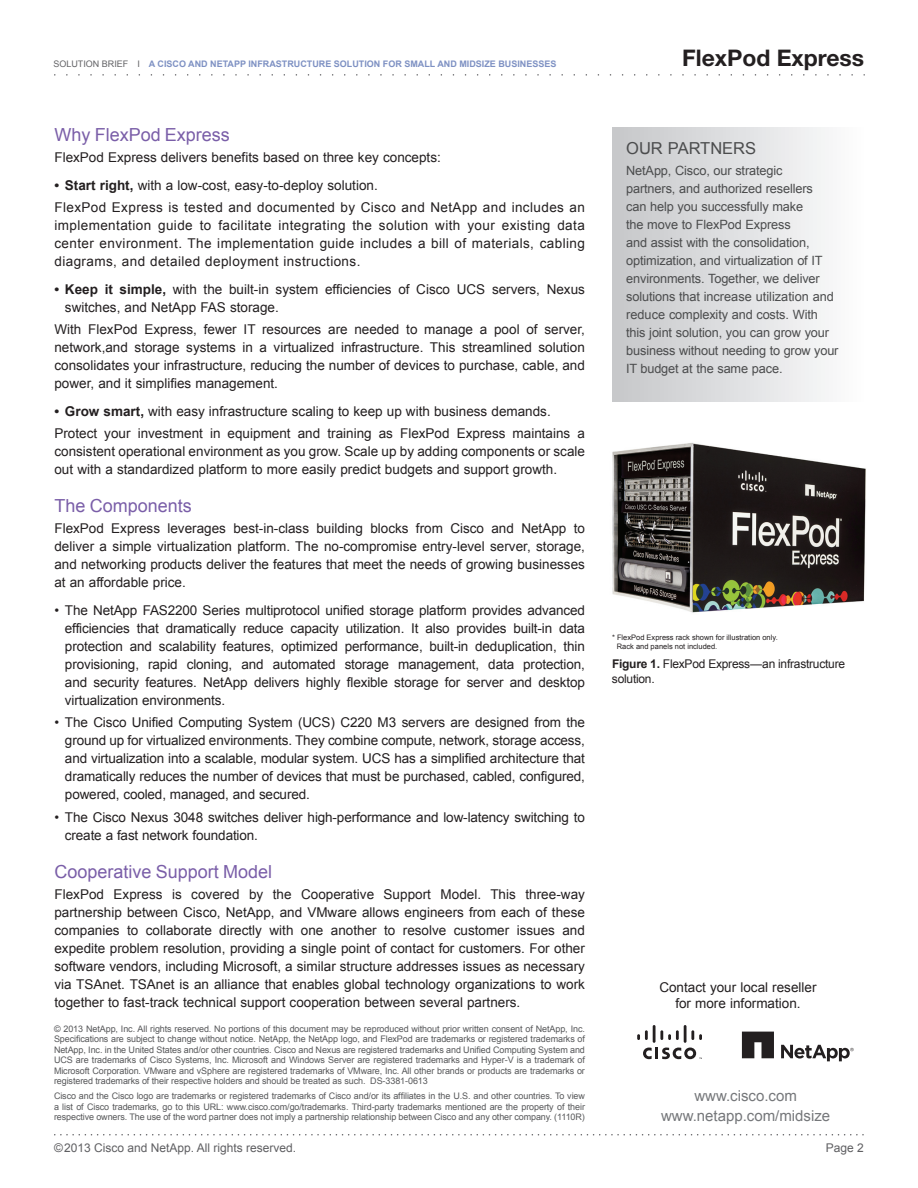
<style>
.page{position:relative;width:918px;height:1188px;background:#fff}
.page>*{position:absolute;margin:0;border:0;box-sizing:border-box;transform-origin:0 0}
.t1{font:700 22.95px "Helvetica Neue";color:#231f20}
.t2{font:18px "Arial";color:#7a5ea8}
.t3{font:16.5px "Arial";color:#4b4c4d}
.t4{font:15px/20.1px "Arial";color:#75777a;text-align:center}
.t5{font:13.5px/18px "Arial";color:#231f20;text-align:justify}
.t6{font:13.5px/22.4px "Arial";letter-spacing:.03em;color:#231f20}
.t7{font:12.75px/18px "Arial";letter-spacing:-.01em;color:#4b4c4d}
.t8{font:12px/14.4px "Arial";letter-spacing:-.02em;color:#231f20}
.t9{font:12px "Arial";color:#5f5f62}
.t10{font:9px/10.5px "Arial";letter-spacing:-.01em;color:#57585a;text-align:justify}
.t11{font:700 9px "Arial";color:#7e91c3}
.t12{font:9px "Arial";color:#636366}
.t13{font:7.5px/9px "Arial";color:#231f20}
.s1{font-weight:700}
</style>
<div class="page">
<svg style="left:55px;top:1134px;width:808px;height:2px"></svg>
<svg style="left:55px;top:74px;width:809px;height:2px"></svg>
<svg style="left:637px;top:1030px;width:11px;height:10px"></svg>
<hr style="left:653px;top:1025px;width:3px;height:18px;background:#231f20">
<svg style="left:660px;top:1030px;width:19px;height:10px"></svg>
<hr style="left:684px;top:1025px;width:3px;height:18px;background:#231f20">
<svg style="left:691px;top:1030px;width:11px;height:10px"></svg>
<svg style="left:643px;top:1048px;width:59px;height:11px"></svg>
<svg style="left:742px;top:1032px;width:32px;height:26px"></svg>
<svg style="left:781px;top:1045px;width:73px;height:16px"></svg>
<img style="left:612px;top:443px;width:254px;height:170px">
<div style="left:612px;top:127px;width:252px;height:275px;background:linear-gradient(to right,#c5c6c9,#fdfdfd)"></div>
<p class="t12" style="left:53px;top:58px;width:80px">Solution brief I</p>
<p class="t11" style="left:149px;top:58px;width:22px">A CISCO</p>
<p class="t11" style="left:188px;top:58px;width:77px">AND NETAPP INFRAS</p>
<p class="t11" style="left:282px;top:58px;width:109px">TRUCTURE SOLUTION FOR</p>
<p class="t11" style="left:404px;top:58px;width:129px">SMALL AND MIDSIZE BUSINESSES</p>
<h2 class="t2" style="left:54px;top:122px;width:177px">Why FlexPod Express</h2>
<p class="t5" style="left:54px;top:148px;width:388px">FlexPod Express delivers benefits based on three key concepts:</p>
<p class="t6" style="left:54px;top:174px;width:532px"><span class="s1">• START RIGHT,</span> with a low-cost, easy-to-deploy solution.<br>FlexPod Express is tested and documented by Cisco and NetApp and includes an</p>
<p class="t5" style="left:54px;top:216px;width:532px">implementation guide to facilitate integrating the solution with your existing data center environment. The implementation guide includes a bill of materials, cabling diagrams, and detailed deployment instructions.</p>
<p class="t5" style="left:65px;top:280px;width:522px;text-indent:-11px"><span class="s1">• KEEP IT SIMPLE,</span> with the built-in system efficiencies of Cisco UCS servers, Nexus switches, and NetApp FAS storage.</p>
<p class="t5" style="left:54px;top:320px;width:532px">With FlexPod Express, fewer IT resources are needed to manage a pool of server, network,and storage systems in a virtualized infrastructure. This streamlined solution consolidates your infrastructure, reducing the number of devices to purchase, cable, and power, and it simplifies management.</p>
<p class="t5" style="left:54px;top:400px;width:532px;line-height:22.4px"><span class="s1">• GROW SMART,</span> with easy infrastructure scaling to keep up with business demands.<br>Protect your investment in equipment and training as FlexPod Express maintains a</p>
<p class="t5" style="left:54px;top:442px;width:532px">consistent operational environment as you grow. Scale up by adding components or scale out with a standardized platform to more easily predict budgets and support growth.</p>
<h2 class="t2" style="left:54px;top:494px;width:139px">The Components</h2>
<p class="t5" style="left:54px;top:520px;width:532px">FlexPod Express leverages best-in-class building blocks from Cisco and NetApp to deliver a simple virtualization platform. The no-compromise entry-level server, storage, and networking products deliver the features that meet the needs of growing businesses at an affordable price.</p>
<p class="t5" style="left:65px;top:602px;width:522px;text-indent:-11px">• The NetApp FAS2200 Series multiprotocol unified storage platform provides advanced efficiencies that dramatically reduce capacity utilization. It also provides built-in data protection and scalability features, optimized performance, built-in deduplication, thin provisioning, rapid cloning, and automated storage management, data protection, and security features. NetApp delivers highly flexible storage for server and desktop virtualization environments.</p>
<p class="t5" style="left:65px;top:714px;width:522px;text-indent:-11px">• The Cisco Unified Computing System (UCS) C220 M3 servers are designed from the ground up for virtualized environments. They combine compute, network, storage access, and virtualization into a scalable, modular system. UCS has a simplified architecture that dramatically reduces the number of devices that must be purchased, cabled, configured, powered, cooled, managed, and secured.</p>
<p class="t5" style="left:65px;top:808px;width:522px;text-indent:-11px">• The Cisco Nexus 3048 switches deliver high-performance and low-latency switching to create a fast network foundation.</p>
<h2 class="t2" style="left:54px;top:860px;width:219px">Cooperative Support Model</h2>
<p class="t5" style="left:54px;top:886px;width:532px">FlexPod Express is covered by the Cooperative Support Model. This three-way partnership between Cisco, NetApp, and VMware allows engineers from each of these companies to collaborate directly with one another to resolve customer issues and expedite problem resolution, providing a single point of contact for customers. For other software vendors, including Microsoft, a similar structure addresses issues as necessary via TSAnet. TSAnet is an alliance that enables global technology organizations to work together to fast-track technical support cooperation between several partners.</p>
<p class="t10" style="left:54px;top:1023px;width:533px">© 2013 NetApp, I nc. All rights reserved. No portions of this document may be reproduced without prior written consent of NetApp, I nc.<br>Specifications are subject to change without notice. NetApp, the NetApp logo, and FlexPod are trademarks or registered trademarks of NetApp, I nc. in the United States and/or other countries. Cisco and Nexus are registered trademarks and Unified Computing System and UCS are trademarks of Cisco Systems, I nc. Microsoft and Windows Server are registered trademarks and Hyper-V is a trademark of Microsoft Corporation. VMware and vSphere are registered trademarks of VMware, I nc. All other brands or products are trademarks or registered trademarks of their respective holders and should be treated as such. DS-3381-0613</p>
<p class="t10" style="left:54px;top:1091px;width:532px">Cisco and the Cisco logo are trademarks or registered trademarks of Cisco and/or its affiliates in the U.S. and other countries. To view a list of Cisco trademarks, go to this URL: www.cisco.com/go/trademarks. Third-party trademarks mentioned are the property of their respective owners. The use of the word partner does not imply a partnership relationship between Cisco and any other company. (1110R)</p>
<h1 class="t1" style="left:682px;top:44px;width:184px">FlexPod Express</h1>
<p class="t3" style="left:626px;top:137px;width:132px">Our Partn ers</p>
<p class="t7" style="left:626px;top:162px;width:214px">NetApp, Cisco, our strategic<br>partners, and authorized resellers<br>can help you successfully make<br>the move to FlexPod Express<br>and assist with the consolidation, optimization, and virtualization of IT environments. Together, we deliver solutions that increase utilization and reduce complexity and costs. With this joint solution, you can grow your business without needing to grow your IT budget at the same pace.</p>
<p class="t13" style="left:617px;top:633px;width:162px;text-indent:-5px">* FlexPod Express rack shown for illustration only.<br>Rack and panels not included.</p>
<p class="t8" style="left:612px;top:657px;width:235px"><span class="s1">FIGURE 1.</span> FlexPod Express—an infrastructure solution.</p>
<p class="t5" style="left:659px;top:979px;width:159px;line-height:16.5px;text-align:center">Contact your local reseller for more information.</p>
<p class="t4" style="left:661px;top:1086px;width:171px">www.cisco.com www.netapp.com/midsize</p>
<p class="t9" style="left:54px;top:1140px;width:244px">©2013 Cisco and NetApp. All rights reserved.</p>
<p class="t9" style="left:826px;top:1140px;width:40px">Page 2</p>
</div>
